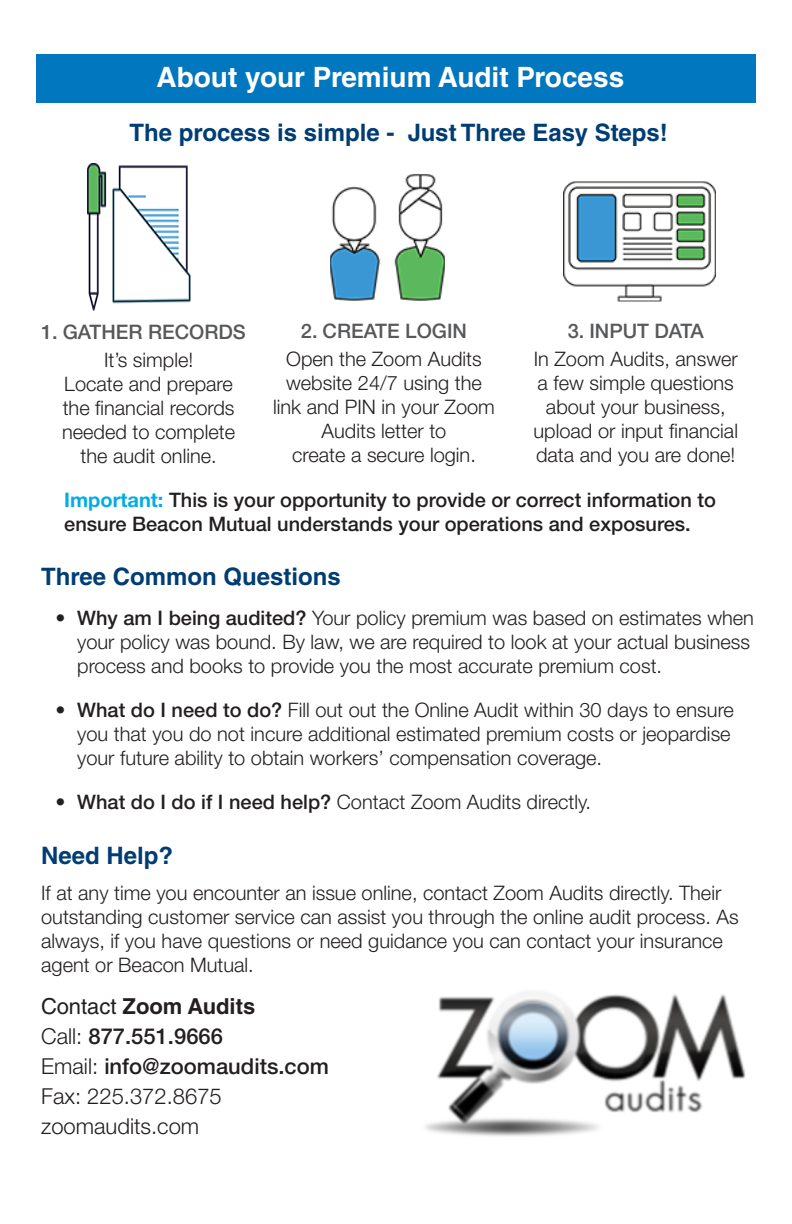
<style>
.page{position:relative;width:792px;height:1224px;background:#fff}
.page>*{position:absolute;margin:0;border:0;box-sizing:border-box;transform-origin:0 0}
.t1{font:700 28px "Helvetica LT Std";color:#fff}
.t2{font:700 24px "Helvetica LT Std";color:#003d74}
.t3{font:500 22px "Helvetica Neue LT Std";color:#231f20}
.t4{font:300 22px "Helvetica Neue LT Std";color:#231f20}
.t5{font:700 22px "Helvetica LT Std";color:#231f20}
.t6{font:300 20px/24px "Helvetica Neue LT Std";color:#231f20}
.t7{font:500 20px/24px "Helvetica Neue LT Std";color:#231f20}
.t8{font:500 20px "Helvetica Neue LT Std";color:#57585a}
.s1{font-weight:700;color:#03ace4}
.s2{font-weight:500}
.s3{font-weight:400}
.s4{font-weight:300}
</style>
<div class="page">
<img style="left:330px;top:174px;width:115px;height:127px">
<img style="left:563px;top:181px;width:153px;height:121px">
<img style="left:425px;top:992px;width:321px;height:145px">
<div style="left:36px;top:54px;width:720px;height:48px;background:#0077bf"></div>
<img style="left:87px;top:163px;width:104px;height:147px">
<p class="t1" style="left:157px;top:60px;width:469px">About your Premium Audit Process</p>
<p class="t2" style="left:130px;top:118px;width:540px">The process is simple - Just Three Easy Steps!</p>
<p class="t8" style="left:41px;top:320px;width:206px">1. GATHER RECORDS</p>
<p class="t6" style="left:62px;top:348px;width:175px;text-align:center">It’s simple!<br>Locate and prepare the financial records needed to complete the audit online.</p>
<p class="t8" style="left:301px;top:319px;width:168px">2. CREATE LOGIN</p>
<p class="t6" style="left:273px;top:347px;width:223px;text-align:center">Open the Zoom Audits website 24/7 using the link and PIN in your Zoom<br>Audits letter to<br>create a secure login.</p>
<p class="t8" style="left:568px;top:319px;width:138px">3. INPUT DATA</p>
<p class="t6" style="left:534px;top:347px;width:206px;text-align:center">In Zoom Audits, answer a few simple questions about your business, upload or input financial data and you are done!</p>
<p class="t7" style="left:64px;top:488px;width:653px"><span class="s1">Important:</span> This is your opportunity to provide or correct information to ensure Beacon Mutual understands your operations and exposures.</p>
<p class="t2" style="left:41px;top:562px;width:301px">Three Common Questions</p>
<p class="t6" style="left:77px;top:606px;width:678px;text-indent:-22px"><span class="s2">• Why am I being audited?</span> Your policy premium was based on estimates when your policy was bound. By law, we are required to look at your actual business process and books to provide you the most accurate premium cost.</p>
<p class="t6" style="left:77px;top:698px;width:658px;text-indent:-22px"><span class="s2">• What do I need to do?</span> Fill out out the Online Audit within 30 days to ensure you that you do not incure additional estimated premium costs or jeopardise your future ability to obtain workers’ compensation coverage.</p>
<p class="t6" style="left:56px;top:790px;width:537px"><span class="s2">• What do I do if I need help?</span> Contact Zoom Audits directly.</p>
<p class="t2" style="left:41px;top:841px;width:134px">Need Help?</p>
<p class="t6" style="left:41px;top:881px;width:699px">If at any time you encounter an issue online, contact Zoom Audits directly. Their outstanding customer service can assist you through the online audit process. As always, if you have questions or need guidance you can contact your insurance agent or Beacon Mutual.</p>
<p class="t5" style="left:41px;top:993px;width:216px"><span class="s3">Contact</span> Zoom Audits</p>
<p class="t3" style="left:41px;top:1023px;width:183px"><span class="s4">Call:</span> 877.551.9666</p>
<p class="t3" style="left:41px;top:1053px;width:289px"><span class="s4">Email:</span> info@zoomaudits.com</p>
<p class="t4" style="left:41px;top:1083px;width:182px">Fax: 225.372.8675</p>
<p class="t4" style="left:41px;top:1113px;width:160px">zoomaudits.com</p>
</div>
